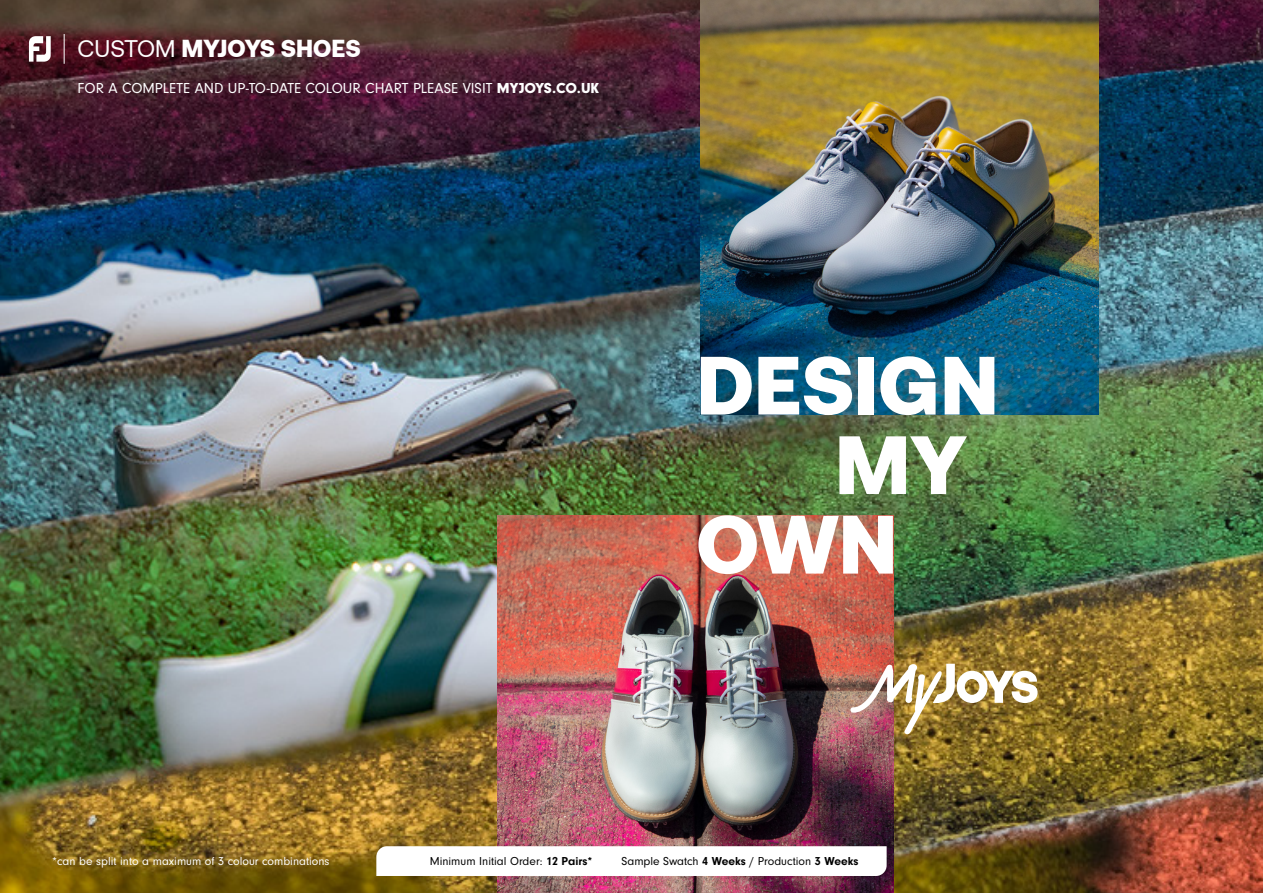
<style>
.page{position:relative;width:1263px;height:893px;background:#fff}
.page>*{position:absolute;margin:0;border:0;box-sizing:border-box;transform-origin:0 0}
.t1{font:900 82.5px "Aeonik";color:#fff}
.t2{font:900 24px "Aeonik";color:#fff}
.t3{font:15px "Neuzeit Gro";color:#fff}
.t4{font:12px "Neuzeit Gro";color:#000}
.t5{font:12px "Neuzeit Gro";color:#fff}
.s1{font-weight:400}
.s2{font-weight:900}
.s3{font-weight:700}
</style>
<div class="page">
<img style="left:0;top:0;width:1263px;height:893px">
<svg style="left:29px;top:36px;width:22px;height:26px"></svg>
<hr style="left:64px;top:34px;width:1px;height:30px;background:#fff">
<img style="left:498px;top:515px;width:395px;height:378px">
<img style="left:701px;top:0;width:397px;height:415px">
<img style="left:850px;top:664px;width:187px;height:70px">
<svg style="left:376px;top:846px;width:511px;height:30px"></svg>
<p class="t2" style="left:78px;top:35px;width:284px"><span class="s1">CUSTOM</span> MYJOYS SHOES</p>
<p class="t3" style="left:78px;top:79px;width:523px">FOR A COMPLETE AND UP-TO-DATE COLOUR CHART PLEASE VISIT <span class="s2">MYJOYS.CO.UK</span></p>
<p class="t1" style="left:696px;top:337px;width:304px">DESIGN</p>
<p class="t1" style="left:835px;top:417px;width:133px">MY</p>
<p class="t1" style="left:696px;top:496px;width:203px">OWN</p>
<p class="t5" style="left:52px;top:855px;width:279px">*can be split into a maximum of 3 colour combinations</p>
<p class="t4" style="left:430px;top:855px;width:164px">Minimum Initial Order: <span class="s3">12 Pairs*</span></p>
<p class="t4" style="left:621px;top:855px;width:238px">Sample Swatch <span class="s3">4 Weeks</span> / Production <span class="s3">3 Weeks</span></p>
</div>
